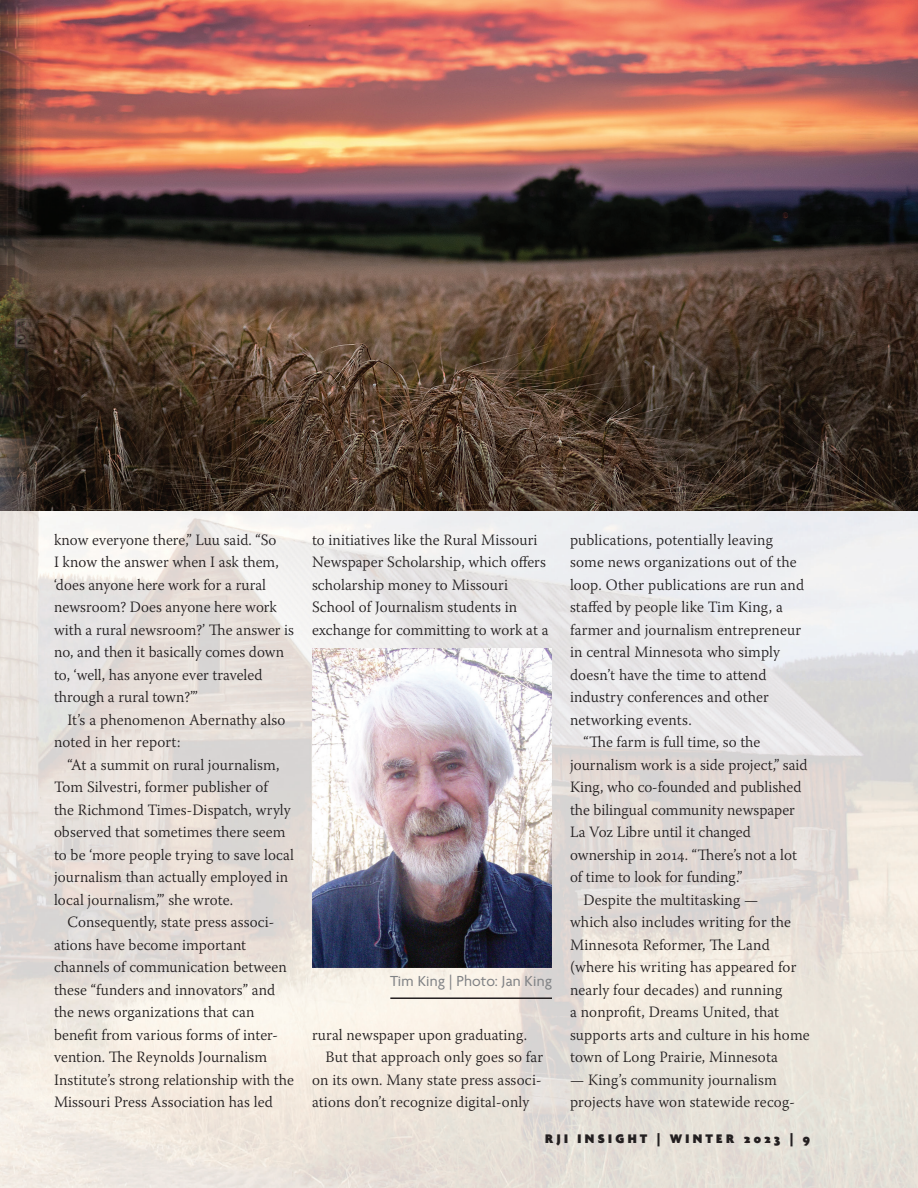
<style>
.page{position:relative;width:918px;height:1188px;background:#fff}
.page>*{position:absolute;margin:0;border:0;box-sizing:border-box;transform-origin:0 0}
.t1{font:300 15.75px/22.5px "Warnock Pro";letter-spacing:.005em;color:#231f20}
.t2{font:15.75px "Agenda One";letter-spacing:.01em;color:#808285}
.t3{font:900 13.5px "Agenda One";letter-spacing:.25em;color:#231f20}
</style>
<div class="page">
<img style="left:0;top:510px;width:918px;height:678px">
<img style="left:0;top:0;width:918px;height:510px">
<img style="left:312px;top:648px;width:240px;height:320px">
<hr style="left:390px;top:997px;width:162px;height:2px;background:#231f20">
<p class="t1" style="left:54px;top:528px;width:242px">know everyone there,” Luu said. “So<br>I know the answer when I ask them, ‘does anyone here work for a rural newsroom? Does anyone here work with a rural newsroom?’ The answer is no, and then it basically comes down to, ‘well, has anyone ever traveled through a rural town?’”</p>
<p class="t1" style="left:54px;top:708px;width:233px;text-indent:14px">It’s a phenomenon Abernathy also noted in her report:</p>
<p class="t1" style="left:54px;top:753px;width:241px;text-indent:14px">“At a summit on rural journalism, Tom Silvestri, former publisher of<br>the Richmond Times-Dispatch, wryly observed that sometimes there seem to be ‘more people trying to save local journalism than actually employed in local journalism,’” she wrote.</p>
<p class="t1" style="left:54px;top:910px;width:241px;text-indent:14px">Consequently, state press associ&shy;ations have become important channels of communication between these “funders and innovators” and the news organizations that can benefit from various forms of inter&shy;vention. The Reynolds Journalism Institute’s strong relationship with the Missouri Press Association has led</p>
<p class="t1" style="left:312px;top:528px;width:238px">to initiatives like the Rural Missouri Newspaper Scholarship, which offers scholarship money to Missouri School of Journalism students in exchange for committing to work at a</p>
<p class="t1" style="left:570px;top:528px;width:205px">publications, potentially leaving</p>
<p class="t1" style="left:570px;top:550px;width:228px">some news organizations out of the</p>
<p class="t1" style="left:570px;top:573px;width:236px">loop. Other publications are run and</p>
<p class="t1" style="left:570px;top:595px;width:214px">staffed by people like Tim King, a</p>
<p class="t1" style="left:570px;top:618px;width:233px">farmer and journalism entrepreneur</p>
<p class="t1" style="left:570px;top:640px;width:212px">in central Minnesota who simply</p>
<p class="t1" style="left:570px;top:663px;width:198px">doesn’t have the time to attend</p>
<p class="t1" style="left:570px;top:685px;width:200px">industry conferences and other</p>
<p class="t1" style="left:570px;top:708px;width:123px">networking events.</p>
<p class="t1" style="left:584px;top:730px;width:178px">“The farm is full time, so the</p>
<p class="t1" style="left:570px;top:753px;width:239px">journalism work is a side project,” said</p>
<p class="t1" style="left:570px;top:775px;width:233px">King, who co-founded and published</p>
<p class="t1" style="left:570px;top:798px;width:226px">the bilingual community newspaper</p>
<p class="t1" style="left:570px;top:820px;width:183px">La Voz Libre until it changed</p>
<p class="t1" style="left:570px;top:843px;width:229px">ownership in 2014. “There’s not a lot</p>
<p class="t1" style="left:570px;top:865px;width:174px">of time to look for funding.”</p>
<p class="t1" style="left:584px;top:888px;width:176px">Despite the multitasking —</p>
<p class="t1" style="left:570px;top:910px;width:222px">which also includes writing for the</p>
<p class="t1" style="left:570px;top:933px;width:201px">Minnesota Reformer, The Land</p>
<p class="t1" style="left:570px;top:955px;width:228px">(where his writing has appeared for</p>
<p class="t1" style="left:570px;top:978px;width:214px">nearly four decades) and running</p>
<p class="t1" style="left:570px;top:1000px;width:211px">a nonprofit, Dreams United, that</p>
<p class="t1" style="left:570px;top:1023px;width:241px">supports arts and culture in his home</p>
<p class="t1" style="left:570px;top:1045px;width:210px">town of Long Prairie, Minnesota</p>
<p class="t1" style="left:570px;top:1068px;width:226px">— King’s community journalism projects have won statewide recog-</p>
<p class="t3" style="left:545px;top:1131px;width:266px">RJI INSIGHT | WINTER 2023 | 9</p>
<p class="t2" style="left:390px;top:972px;width:163px">Tim King | Photo: Jan King</p>
<p class="t1" style="left:312px;top:1023px;width:217px">rural newspaper upon graduating.</p>
<p class="t1" style="left:326px;top:1045px;width:219px">But that approach only goes so far</p>
<p class="t1" style="left:312px;top:1068px;width:231px">on its own. Many state press associ-</p>
<p class="t1" style="left:312px;top:1090px;width:219px">ations don’t recognize digital-only</p>
</div>
